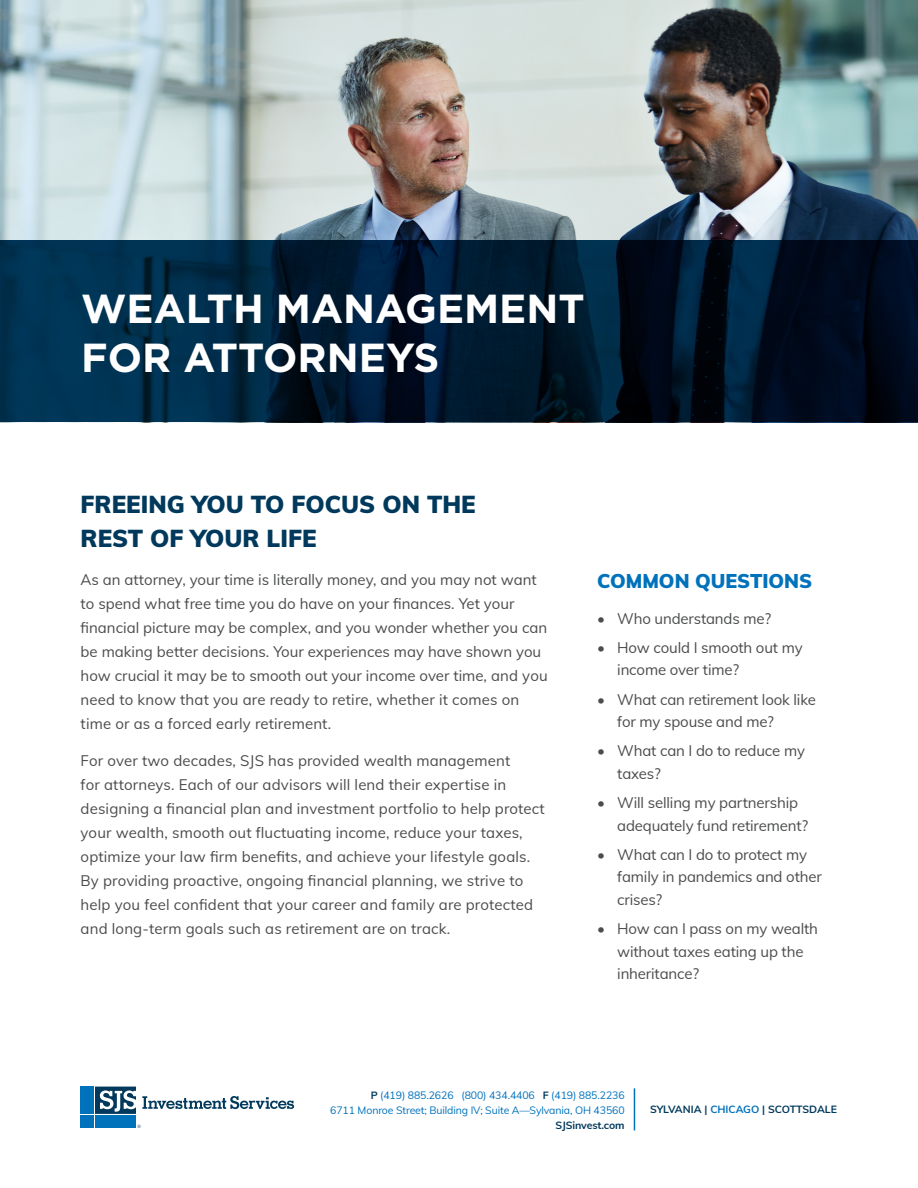
<style>
.page{position:relative;width:918px;height:1188px;background:#fff}
.page>*{position:absolute;margin:0;border:0;box-sizing:border-box;transform-origin:0 0}
.t1{font:700 40.5px/48.6px "Gotham";color:#fff}
.t2{font:900 24px/34.5px "Muli";color:#00395c}
.t3{font:900 19.5px "Muli";color:#0072bc}
.t4{font:15px/24px "Muli";color:#4b4c4d}
.t5{font:10.5px/15px "Muli";letter-spacing:-.01em;color:#0072bc;text-align:right}
.t6{font:700 10.5px "Muli";color:#00395c}
.s1{font-weight:700;color:#00395c}
.s2{color:#0072bc}
</style>
<div class="page">
<img style="left:0;top:0;width:918px;height:240px">
<svg style="left:0;top:240px;width:918px;height:182px;background:#001c34"></svg>
<svg style="left:137px;top:1125px;width:4px;height:3px"></svg>
<svg style="left:142px;top:1096px;width:152px;height:13px"></svg>
<div style="left:95px;top:1115px;width:41px;height:13px;background:#0072bc"></div>
<div style="left:81px;top:1087px;width:13px;height:27px;background:#0072bc"></div>
<div style="left:81px;top:1115px;width:13px;height:13px;background:#0072bc"></div>
<svg style="left:95px;top:1087px;width:41px;height:27px"></svg>
<hr style="left:634px;top:1088px;width:1px;height:42px;background:#0072bc">
<p class="t1" style="left:81px;top:284px;width:505px">WEALTH MANAGEMENT<br>FOR ATTORNEYS</p>
<p class="t2" style="left:81px;top:486px;width:397px">FREEING YOU TO FOCUS ON THE<br>REST OF YOUR LIFE</p>
<p class="t4" style="left:81px;top:567px;width:469px">As an attorney, your time is literally money, and you may not want to spend what free time you do have on your finances. Yet your financial picture may be complex, and you wonder whether you can be making better decisions. Your experiences may have shown you how crucial it may be to smooth out your income over time, and you need to know that you are ready to retire, whether it comes on time or as a forced early retirement.</p>
<p class="t4" style="left:81px;top:748px;width:466px">For over two decades, SJS has provided wealth management<br>for attorneys. Each of our advisors will lend their expertise in designing a financial plan and investment portfolio to help protect your wealth, smooth out fluctuating income, reduce your taxes, optimize your law firm benefits, and achieve your lifestyle goals.<br>By providing proactive, ongoing financial planning, we strive to help you feel confident that your career and family are protected and long-term goals such as retirement are on track.</p>
<p class="t3" style="left:597px;top:566px;width:217px">COMMON QUESTIONS</p>
<p class="t4" style="left:597px;top:605px;width:176px">• Who understands me?</p>
<p class="t4" style="left:617px;top:635px;width:187px;line-height:22.5px;text-indent:-20px">• How could I smooth out my income over time?</p>
<p class="t4" style="left:617px;top:687px;width:200px;line-height:22.5px;text-indent:-20px">• What can retirement look like for my spouse and me?</p>
<p class="t4" style="left:617px;top:739px;width:189px;line-height:22.5px;text-indent:-20px">• What can I do to reduce my taxes?</p>
<p class="t4" style="left:617px;top:791px;width:192px;line-height:22.5px;text-indent:-20px">• Will selling my partnership adequately fund retirement?</p>
<p class="t4" style="left:617px;top:842px;width:206px;line-height:22.5px;text-indent:-20px">• What can I do to protect my family in pandemics and other crises?</p>
<p class="t4" style="left:617px;top:917px;width:202px;line-height:22.5px;text-indent:-20px">• How can I pass on my wealth without taxes eating up the inheritance?</p>
<p class="t5" style="left:330px;top:1087px;width:296px"><span class="s1">P</span> (419) 885.2626 (800) 434.4406 <span class="s1">F</span> (419) 885.2236<br>6711 Monroe Street; Building IV; Suite A—Sylvania, OH 43560<br><span class="s1">SJSinvest.com</span></p>
<p class="t6" style="left:650px;top:1101px;width:188px">SYLVANIA | <span class="s2">CHICAGO</span> | SCOTTSDALE</p>
</div>
